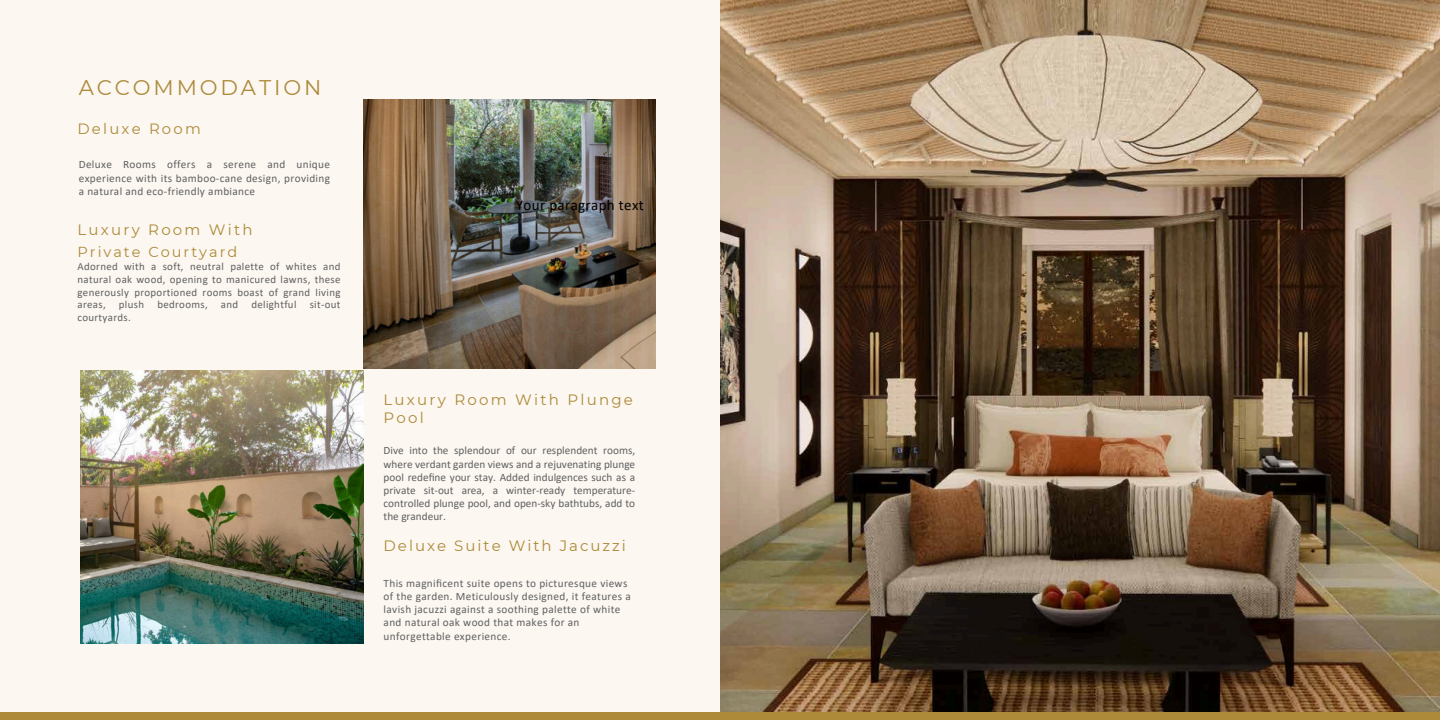
<style>
.page{position:relative;width:1440px;height:720px;background:#fcf7f0}
.page>*{position:absolute;margin:0;border:0;box-sizing:border-box;transform-origin:0 0}
.t1{font:21.25px "Montserrat";letter-spacing:.135em;color:#ad8a3a}
.t2{font:15px/17.8px "Montserrat";letter-spacing:.15em;color:#ad8a3a}
.t3{font:15px "Calibri";letter-spacing:.025em;color:#000}
.t4{font:14.88px "Montserrat";letter-spacing:.15em;color:#ad8a3a}
.t5{font:14.5px "Montserrat";letter-spacing:.135em;color:#ad8a3a}
.t6{font:11.25px/13.1px "Calibri";letter-spacing:.03em;color:#5f6062;text-align:justify}
.t7{font:10.88px/12.8px "Calibri";letter-spacing:.03em;color:#5f6062;text-align:justify}
</style>
<div class="page">
<img style="left:720px;top:0;width:720px;height:713px">
<div style="left:0;top:713px;width:1440px;height:7px;background:#ad8a3a"></div>
<img style="left:364px;top:100px;width:291px;height:268px">
<img style="left:81px;top:370px;width:283px;height:273px">
<h2 class="t1" style="left:79px;top:74px;width:244px">ACCOMMODATION</h2>
<p class="t4" style="left:78px;top:120px;width:125px">Deluxe Room</p>
<p class="t6" style="left:79px;top:159px;width:253px">Deluxe Rooms offers a serene and unique experience with its bamboo-cane design, providing a natural and eco-friendly ambiance</p>
<h2 class="t2" style="left:78px;top:221px;width:177px">Luxury Room With</h2>
<h2 class="t5" style="left:78px;top:243px;width:161px">Private Courtyard</h2>
<p class="t7" style="left:78px;top:261px;width:265px">Adorned with a soft, neutral palette of whites and natural oak wood, opening to manicured lawns, these generously proportioned rooms boast of grand living areas, plush bedrooms, and delightful sit-out courtyards.</p>
<h2 class="t3" style="left:516px;top:199px;width:130px">Your paragraph text</h2>
<h2 class="t2" style="left:384px;top:391px;width:251px">Luxury Room With Plunge<br>Pool</h2>
<p class="t6" style="left:384px;top:445px;width:253px">Dive into the splendour of our resplendent rooms, where verdant garden views and a rejuvenating plunge pool redefine your stay. Added indulgences such as a private sit-out area, a winter-ready temperature&shy;controlled plunge pool, and open-sky bathtubs, add to the grandeur.</p>
<p class="t2" style="left:384px;top:536px;width:244px">Deluxe Suite With Jacuzzi</p>
<p class="t6" style="left:384px;top:578px;width:249px;text-align:left">This magnificent suite opens to picturesque views of the garden. Meticulously designed, it features a lavish jacuzzi against a soothing palette of white and natural oak wood that makes for an unforgettable experience.</p>
</div>
